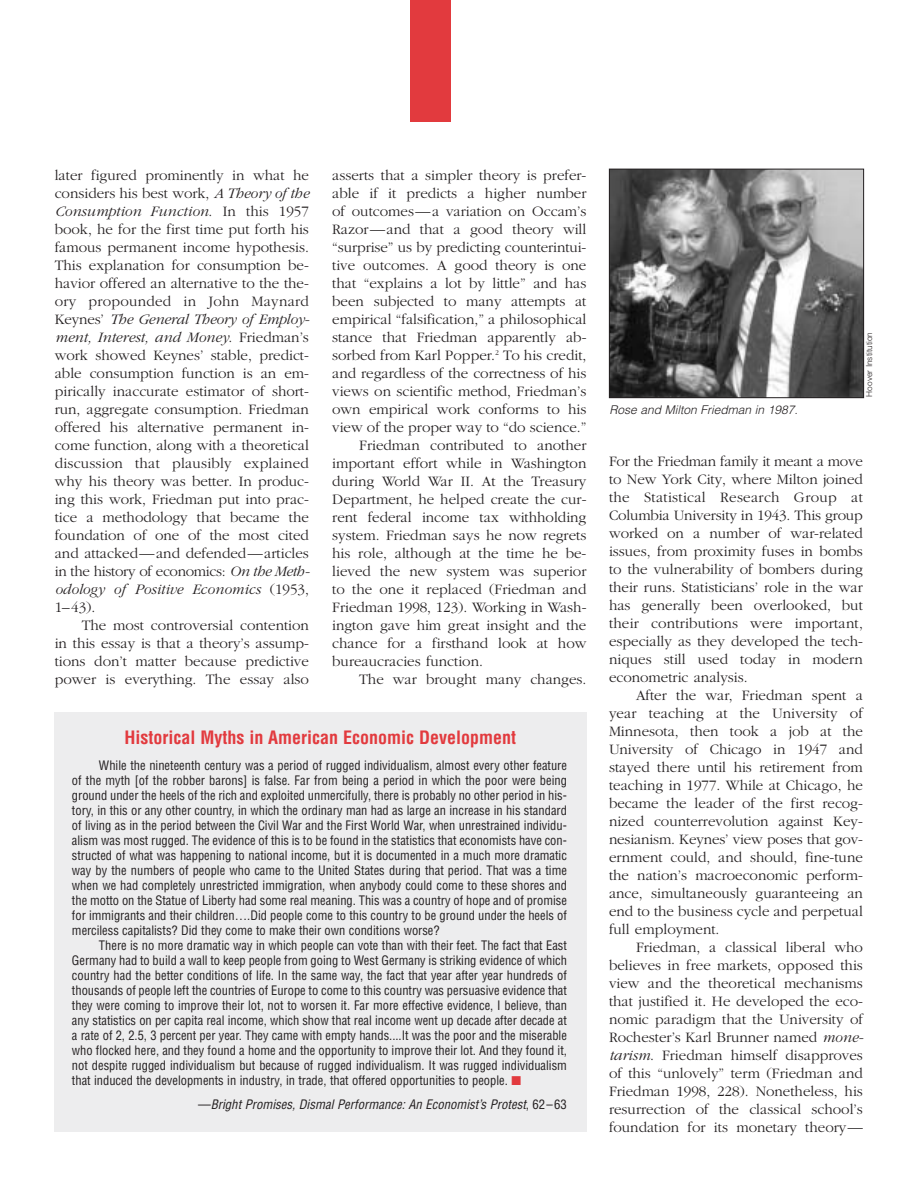
<style>
.page{position:relative;width:918px;height:1188px;background:#fff}
.page>*{position:absolute;margin:0;border:0;box-sizing:border-box;transform-origin:0 0}
.t1{font:700 condensed 18px "Helvetica";color:#e23a3e}
.t2{font:300 15px/18px "Garamond";color:#231f20;text-align:justify}
.t3{font:condensed 12.75px/15px "Helvetica";color:#231f20;text-align:justify}
.t4{font:italic condensed 12.75px "Helvetica";color:#231f20}
.t5{font:italic 300 12px "Helvetica";color:#231f20}
.t6{font:300 8.25px "Helvetica";color:#231f20}
.s1{font-style:italic}
.s2{color:#e23a3e}
.s3{font-style:normal}
</style>
<div class="page">
<div style="left:410px;top:0;width:41px;height:122px;background:#e23a3e"></div>
<img style="left:611px;top:171px;width:251px;height:225px">
<div style="left:609px;top:169px;width:255px;height:229px;border:1px solid #231f20"></div>
<div style="left:54px;top:712px;width:532px;height:420px;background:#ededee"></div>
<p class="t2" style="left:55px;top:167px;width:256px">later figured prominently in what he considers his best work, <span class="s1">A Theory of the Consumption Function</span>. In this 1957 book, he for the first time put forth his famous permanent income hypothesis.<br>This explanation for consumption be&shy;havior offered an alternative to the the&shy;ory propounded in John Maynard Keynes’ <span class="s1">The General Theory of Employ&shy;ment, Interest, and Money</span>. Friedman’s work showed Keynes’ stable, predict&shy;able consumption function is an em&shy;pirically inaccurate estimator of short&shy;run, aggregate consumption. Friedman offered his alternative permanent in&shy;come function, along with a theoretical discussion that plausibly explained why his theory was better. In produc&shy;ing this work, Friedman put into prac&shy;tice a methodology that became the foundation of one of the most cited and attacked—and defended—articles in the history of economics: <span class="s1">On the Meth&shy;odology of Positive Economics</span> (1953, 1–43).</p>
<p class="t2" style="left:55px;top:617px;width:256px;text-indent:27px">The most controversial contention in this essay is that a theory’s assump&shy;tions don’t matter because predictive power is everything. The essay also</p>
<p class="t2" style="left:332px;top:168px;width:256px">asserts that a simpler theory is prefer-</p>
<p class="t2" style="left:332px;top:186px;width:256px">able if it predicts a higher number</p>
<p class="t2" style="left:332px;top:204px;width:256px">of outcomes—a variation on Occam’s</p>
<p class="t2" style="left:332px;top:222px;width:256px">Razor—and that a good theory will</p>
<p class="t2" style="left:332px;top:240px;width:256px">“surprise” us by predicting counterintui-</p>
<p class="t2" style="left:332px;top:258px;width:256px">tive outcomes. A good theory is one</p>
<p class="t2" style="left:332px;top:276px;width:256px">that “explains a lot by little” and has</p>
<p class="t2" style="left:332px;top:294px;width:256px">been subjected to many attempts at</p>
<p class="t2" style="left:332px;top:312px;width:256px">empirical “falsification,” a philosophical</p>
<p class="t2" style="left:332px;top:330px;width:256px">stance that Friedman apparently ab-</p>
<p class="t2" style="left:332px;top:348px;width:256px">sorbed from Karl Popper.<sup>2</sup> To his credit,</p>
<p class="t2" style="left:332px;top:366px;width:256px">and regardless of the correctness of his</p>
<p class="t2" style="left:332px;top:384px;width:256px">views on scientific method, Friedman’s</p>
<p class="t2" style="left:332px;top:402px;width:256px">own empirical work conforms to his</p>
<p class="t2" style="left:332px;top:420px;width:256px">view of the proper way to “do science.”</p>
<p class="t2" style="left:359px;top:438px;width:229px">Friedman contributed to another</p>
<p class="t2" style="left:332px;top:456px;width:256px">important effort while in Washington</p>
<p class="t2" style="left:332px;top:474px;width:256px">during World War II. At the Treasury</p>
<p class="t2" style="left:332px;top:492px;width:256px">Department, he helped create the cur-</p>
<p class="t2" style="left:332px;top:510px;width:256px">rent federal income tax withholding</p>
<p class="t2" style="left:332px;top:528px;width:256px">system. Friedman says he now regrets</p>
<p class="t2" style="left:332px;top:546px;width:256px">his role, although at the time he be-</p>
<p class="t2" style="left:332px;top:564px;width:256px">lieved the new system was superior</p>
<p class="t2" style="left:332px;top:582px;width:256px">to the one it replaced (Friedman and</p>
<p class="t2" style="left:332px;top:600px;width:256px">Friedman 1998, 123). Working in Wash-</p>
<p class="t2" style="left:332px;top:618px;width:256px">ington gave him great insight and the</p>
<p class="t2" style="left:332px;top:636px;width:256px">chance for a firsthand look at how</p>
<p class="t2" style="left:332px;top:654px;width:152px">bureaucracies function.</p>
<p class="t2" style="left:359px;top:672px;width:229px">The war brought many changes.</p>
<p class="t1" style="left:124px;top:731px;width:393px">Historical Myths in American Economic Development</p>
<p class="t3" style="left:72px;top:759px;width:497px;text-indent:27px">While the nineteenth century was a period of rugged individualism, almost every other feature of the myth [of the robber barons] is false. Far from being a period in which the poor were being ground under the heels of the rich and exploited unmercifully, there is probably no other period in his&shy;tory, in this or any other country, in which the ordinary man had as large an increase in his standard of living as in the period between the Civil War and the First World War, when unrestrained individu&shy;alism was most rugged. The evidence of this is to be found in the statistics that economists have con&shy;structed of what was happening to national income, but it is documented in a much more dramatic way by the numbers of people who came to the United States during that period. That was a time when we had completely unrestricted immigration, when anybody could come to these shores and the motto on the Statue of Liberty had some real meaning. This was a country of hope and of promise for immigrants and their children….Did people come to this country to be ground under the heels of merciless capitalists? Did they come to make their own conditions worse?</p>
<p class="t3" style="left:72px;top:939px;width:497px;text-indent:27px">There is no more dramatic way in which people can vote than with their feet. The fact that East Germany had to build a wall to keep people from going to West Germany is striking evidence of which country had the better conditions of life. In the same way, the fact that year after year hundreds of thousands of people left the countries of Europe to come to this country was persuasive evidence that they were coming to improve their lot, not to worsen it. Far more effective evidence, I believe, than any statistics on per capita real income, which show that real income went up decade after decade at a rate of 2, 2.5, 3 percent per year. They came with empty hands....It was the poor and the miserable who flocked here, and they found a home and the opportunity to improve their lot. And they found it, not despite rugged individualism but because of rugged individualism. It was rugged individualism that induced the developments in industry, in trade, that offered opportunities to people. <span class="s2">■</span></p>
<p class="t4" style="left:198px;top:1100px;width:370px"><span class="s3">—</span>Bright Promises, Dismal Performance: An Economist’s Protest<span class="s3">, 62–63</span></p>
<p class="t5" style="left:610px;top:406px;width:190px">Rose and Milton Friedman in 1987.</p>
<p class="t6" style="left:866px;top:397px;width:66px;rotate:-90deg">Hoover Institution</p>
<p class="t2" style="left:609px;top:454px;width:255px">For the Friedman family it meant a move to New York City, where Milton joined the Statistical Research Group at Columbia University in 1943. This group worked on a number of war-related issues, from proximity fuses in bombs to the vulnerability of bombers during their runs. Statisticians’ role in the war has generally been overlooked, but their contributions were important, especially as they developed the tech&shy;niques still used today in modern econometric analysis.</p>
<p class="t2" style="left:609px;top:688px;width:255px;text-indent:27px">After the war, Friedman spent a year teaching at the University of Minnesota, then took a job at the University of Chicago in 1947 and stayed there until his retirement from teaching in 1977. While at Chicago, he became the leader of the first recog&shy;nized counterrevolution against Key&shy;nesianism. Keynes’ view poses that gov&shy;ernment could, and should, fine-tune the nation’s macroeconomic perform&shy;ance, simultaneously guaranteeing an end to the business cycle and perpetual full employment.</p>
<p class="t2" style="left:609px;top:940px;width:256px;text-indent:27px">Friedman, a classical liberal who believes in free markets, opposed this view and the theoretical mechanisms that justified it. He developed the eco&shy;nomic paradigm that the University of Rochester’s Karl Brunner named <span class="s1">mone&shy;tarism</span>. Friedman himself disapproves of this “unlovely” term (Friedman and Friedman 1998, 228). Nonetheless, his resurrection of the classical school’s foundation for its monetary theory—</p>
</div>
